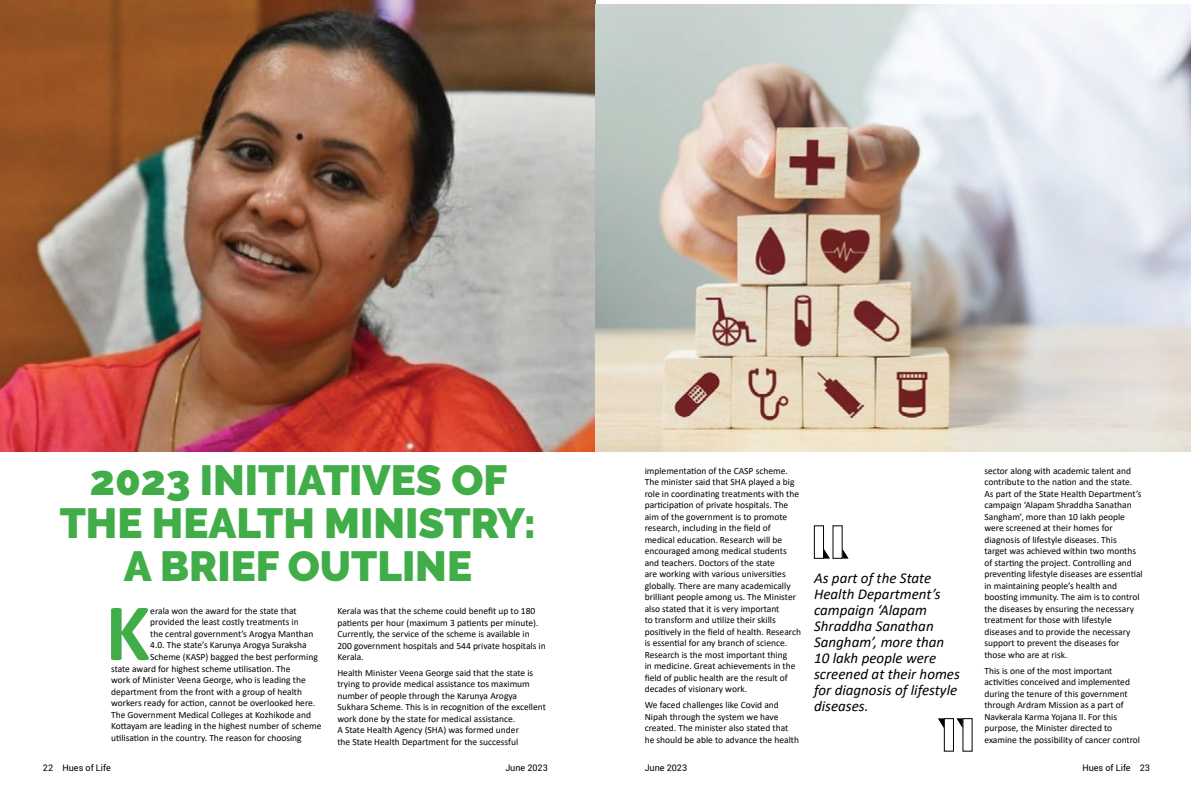
<style>
.page{position:relative;width:1191px;height:794px;background:#fff}
.page>*{position:absolute;margin:0;border:0;box-sizing:border-box;transform-origin:0 0}
.t1{font:700 82px "Calibri";color:#41ad49}
.t2{font:900 42px/43.3px "Raleway";color:#41ad49;text-align:center}
.t3{font:italic 15px/16px "Calibri";color:#000}
.t4{font:9.5px/11.5px "Calibri";color:#000}
.t5{font:9px "Roboto";color:#000}
</style>
<div class="page">
<img style="left:0;top:0;width:595px;height:451px">
<img style="left:595px;top:4px;width:596px;height:447px">
<div style="left:814px;top:525px;width:10px;height:33px;border:1px solid #000"></div>
<svg style="left:824px;top:549px;width:6px;height:9px"></svg>
<svg style="left:842px;top:549px;width:6px;height:9px"></svg>
<svg style="left:956px;top:718px;width:6px;height:9px"></svg>
<div style="left:944px;top:718px;width:9px;height:33px;border:1px solid #000"></div>
<svg style="left:938px;top:718px;width:6px;height:10px"></svg>
<h2 class="t2" style="left:60px;top:458px;width:478px">2023 INITIATIVES OF<br>THE HEALTH MINISTRY:<br>A BRIEF OUTLINE</h2>
<h1 class="t1" style="left:105px;top:575px;width:46px">K</h1>
<p class="t4" style="left:150px;top:605px;width:148px">erala won the award for the state that</p>
<p class="t4" style="left:337px;top:605px;width:210px">Kerala was that the scheme could benefit up to 180 patients per hour (maximum 3 patients per minute).<br>Currently, the service of the scheme is available in 200 government hospitals and 544 private hospitals in Kerala.</p>
<p class="t4" style="left:337px;top:666px;width:210px">Health Minister Veena George said that the state is trying to provide medical assistance tos maximum number of people through the Karunya Arogya Sukhara Scheme. This is in recognition of the excellent work done by the state for medical assistance.<br>A State Health Agency (SHA) was formed under<br>the State Health Department for the successful</p>
<p class="t4" style="left:150px;top:616px;width:150px">provided the least costly treatments in</p>
<p class="t4" style="left:150px;top:628px;width:165px">the central government’s Arogya Manthan</p>
<p class="t4" style="left:150px;top:639px;width:158px">4.0. The state’s Karunya Arogya Suraksha</p>
<p class="t4" style="left:150px;top:651px;width:169px">Scheme (KASP) bagged the best performing</p>
<p class="t4" style="left:111px;top:662px;width:181px">state award for highest scheme utilisation. The</p>
<p class="t4" style="left:111px;top:674px;width:196px">work of Minister Veena George, who is leading the</p>
<p class="t4" style="left:111px;top:685px;width:192px">department from the front with a group of health</p>
<p class="t4" style="left:111px;top:697px;width:206px">workers ready for action, cannot be overlooked here.</p>
<p class="t4" style="left:111px;top:708px;width:201px">The Government Medical Colleges at Kozhikode and</p>
<p class="t4" style="left:111px;top:720px;width:212px">Kottayam are leading in the highest number of scheme</p>
<p class="t4" style="left:111px;top:731px;width:192px">utilisation in the country. The reason for choosing</p>
<p class="t4" style="left:644px;top:464px;width:158px">implementation of the CASP scheme.<br>The minister said that SHA played a big role in coordinating treatments with the participation of private hospitals. The aim of the government is to promote research, including in the field of medical education. Research will be encouraged among medical students and teachers. Doctors of the state<br>are working with various universities globally. There are many academically brilliant people among us. The Minister also stated that it is very important<br>to transform and utilize their skills positively in the field of health. Research is essential for any branch of science.<br>Research is the most important thing<br>in medicine. Great achievements in the field of public health are the result of decades of visionary work.</p>
<p class="t4" style="left:644px;top:699px;width:156px">We faced challenges like Covid and Nipah through the system we have created. The minister also stated that he should be able to advance the health</p>
<h3 class="t3" style="left:814px;top:569px;width:147px">As part of the State<br>Health Department’s campaign ‘Alapam<br>Shraddha Sanathan<br>Sangham’, more than<br>10 lakh people were screened at their homes for diagnosis of lifestyle diseases.</h3>
<p class="t4" style="left:984px;top:464px;width:160px">sector along with academic talent and contribute to the nation and the state.<br>As part of the State Health Department’s campaign ‘Alapam Shraddha Sanathan Sangham’, more than 10 lakh people were screened at their homes for diagnosis of lifestyle diseases. This<br>target was achieved within two months of starting the project. Controlling and preventing lifestyle diseases are essential in maintaining people’s health and boosting immunity. The aim is to control the diseases by ensuring the necessary treatment for those with lifestyle diseases and to provide the necessary support to prevent the diseases for those who are at risk.</p>
<p class="t4" style="left:984px;top:664px;width:157px">This is one of the most important activities conceived and implemented during the tenure of this government through Ardram Mission as a part of Navkerala Karma Yojana II. For this purpose, the Minister directed to examine the possibility of cancer control</p>
<p class="t5" style="left:43px;top:761px;width:69px">22 Hues of Life</p>
<p class="t5" style="left:505px;top:761px;width:44px">June 2023</p>
<p class="t5" style="left:644px;top:761px;width:44px">June 2023</p>
<p class="t5" style="left:1082px;top:761px;width:69px">Hues of Life 23</p>
</div>
